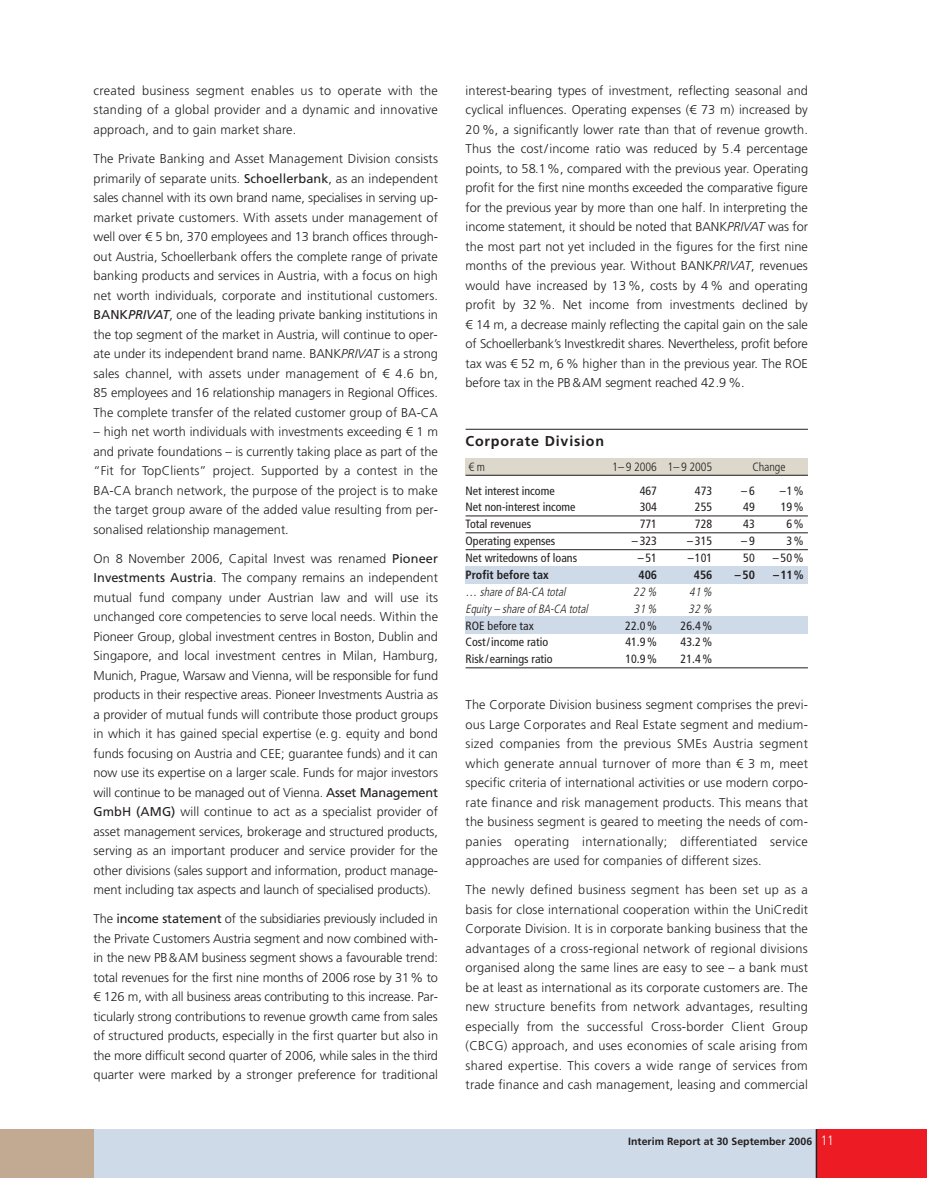
<style>
.page{position:relative;width:927px;height:1178px;background:#fff}
.page>*{position:absolute;margin:0;border:0;box-sizing:border-box;transform-origin:0 0}
.t1{font:700 14.25px "Frutiger";letter-spacing:.055em;color:#231f20}
.t2{font:300 12.75px/19.5px "Frutiger";letter-spacing:.005em;color:#231f20;text-align:justify}
.t3{font:condensed 12px "Frutiger";color:#231f20}
.t4{font:italic 300 condensed 12px "BA";color:#231f20}
.t5{font:700 condensed 12px "Frutiger";color:#231f20}
.t6{font:300 condensed 12px "Frutiger";letter-spacing:-.01em;color:#231f20}
.t7{font:700 10.5px "Frutiger";letter-spacing:.005em;color:#231f20}
.s1{font-weight:400}
.s2{font-weight:400;font-style:italic}
.s3{font-style:italic}
.s4{font-weight:300;font-stretch:condensed;font-size:13.5px;color:#fff}
</style>
<div class="page">
<div style="left:466px;top:458px;width:342px;height:17px;background:#ddd8cc"></div>
<div style="left:466px;top:566px;width:342px;height:17px;background:#cedae8"></div>
<div style="left:466px;top:617px;width:342px;height:17px;background:#cedae8"></div>
<div style="left:94px;top:1129px;width:722px;height:49px;background:#cedae8"></div>
<div style="left:816px;top:1129px;width:111px;height:49px;background:#ed1c24"></div>
<div style="left:0;top:1129px;width:94px;height:49px;background:#c2a991"></div>
<hr style="left:816px;top:1129px;width:1px;height:49px;background:#231f20">
<hr style="left:466px;top:429px;width:342px;height:1px;background:#231f20">
<hr style="left:466px;top:475px;width:342px;height:1px;background:#231f20">
<hr style="left:466px;top:516px;width:342px;height:1px;background:#231f20">
<hr style="left:466px;top:532px;width:342px;height:1px;background:#231f20">
<hr style="left:466px;top:549px;width:342px;height:1px;background:#231f20">
<hr style="left:466px;top:667px;width:342px;height:1px;background:#231f20">
<p class="t2" style="left:94px;top:82px;width:346px">created business segment enables us to operate with the standing of a global provider and a dynamic and innovative approach, and to gain market share.</p>
<p class="t2" style="left:94px;top:150px;width:346px">The Private Banking and Asset Management Division consists primarily of separate units. <span class="s1">Schoellerbank</span>, as an independent sales channel with its own brand name, specialises in serving up&shy;market private customers. With assets under management of well over € 5 bn, 370 employees and 13 branch offices through&shy;out Austria, Schoellerbank offers the complete range of private banking products and services in Austria, with a focus on high net worth individuals, corporate and institutional customers.<br><span class="s1">BANK</span><span class="s2">PRIVAT</span>, one of the leading private banking institutions in the top segment of the market in Austria, will continue to oper&shy;ate under its independent brand name. BANK<span class="s3">PRIVAT</span> is a strong sales channel, with assets under management of € 4.6 bn, 85 employees and 16 relationship managers in Regional Offices.<br>The complete transfer of the related customer group of BA-CA</p>
<p class="t2" style="left:94px;top:423px;width:346px">– high net worth individuals with investments exceeding € 1 m and private foundations – is currently taking place as part of the “Fit for TopClients” project. Supported by a contest in the BA-CA branch network, the purpose of the project is to make the target group aware of the added value resulting from per&shy;sonalised relationship management.</p>
<p class="t2" style="left:94px;top:549px;width:346px">On 8 November 2006, Capital Invest was renamed <span class="s1">Pioneer Investments Austria</span>. The company remains an independent mutual fund company under Austrian law and will use its unchanged core competencies to serve local needs. Within the Pioneer Group, global investment centres in Boston, Dublin and Singapore, and local investment centres in Milan, Hamburg, Munich, Prague, Warsaw and Vienna, will be responsible for fund products in their respective areas. Pioneer Investments Austria as a provider of mutual funds will contribute those product groups in which it has gained special expertise (e.g. equity and bond funds focusing on Austria and CEE; guarantee funds) and it can now use its expertise on a larger scale. Funds for major investors will continue to be managed out of Vienna. <span class="s1">Asset Management GmbH (AMG)</span> will continue to act as a specialist provider of asset management services, brokerage and structured products, serving as an important producer and service provider for the other divisions (sales support and information, product manage&shy;ment including tax aspects and launch of specialised products).</p>
<p class="t2" style="left:94px;top:910px;width:346px">The <span class="s1">income statement</span> of the subsidiaries previously included in the Private Customers Austria segment and now combined with&shy;in the new PB&amp;AM business segment shows a favourable trend: total revenues for the first nine months of 2006 rose by 31% to € 126 m, with all business areas contributing to this increase. Par&shy;ticularly strong contributions to revenue growth came from sales of structured products, especially in the first quarter but also in the more difficult second quarter of 2006, while sales in the third quarter were marked by a stronger preference for traditional</p>
<p class="t2" style="left:466px;top:81px;width:344px">interest-bearing types of investment, reflecting seasonal and cyclical influences. Operating expenses (€ 73 m) increased by 20 %, a significantly lower rate than that of revenue growth.<br>Thus the cost/income ratio was reduced by 5.4 percentage points, to 58.1%, compared with the previous year. Operating profit for the first nine months exceeded the comparative figure for the previous year by more than one half. In interpreting the income statement, it should be noted that BANK<span class="s3">PRIVAT</span> was for the most part not yet included in the figures for the first nine months of the previous year. Without BANK<span class="s3">PRIVAT</span>, revenues would have increased by 13 %, costs by 4 % and operating profit by 32 %. Net income from investments declined by € 14 m, a decrease mainly reflecting the capital gain on the sale of Schoellerbank’s Investkredit shares. Nevertheless, profit before tax was € 52 m, 6 % higher than in the previous year. The ROE before tax in the PB&amp;AM segment reached 42.9 %.</p>
<p class="t1" style="left:466px;top:435px;width:140px">Corporate Division</p>
<p class="t6" style="left:468px;top:462px;width:18px">€ m</p>
<p class="t6" style="left:612px;top:462px;width:102px">1– 9 2006 1– 9 2005</p>
<p class="t6" style="left:752px;top:462px;width:35px">Change</p>
<p class="t3" style="left:466px;top:485px;width:91px">Net interest income</p>
<p class="t3" style="left:640px;top:485px;width:19px">467</p>
<p class="t3" style="left:695px;top:485px;width:19px">473</p>
<p class="t3" style="left:741px;top:485px;width:15px">–6</p>
<p class="t3" style="left:780px;top:485px;width:25px">–1%</p>
<p class="t3" style="left:466px;top:502px;width:111px">Net non-interest income</p>
<p class="t3" style="left:640px;top:502px;width:19px">304</p>
<p class="t3" style="left:695px;top:502px;width:19px">255</p>
<p class="t3" style="left:743px;top:502px;width:13px">49</p>
<p class="t3" style="left:781px;top:502px;width:25px">19%</p>
<p class="t3" style="left:466px;top:519px;width:67px">Total revenues</p>
<p class="t3" style="left:640px;top:519px;width:19px">771</p>
<p class="t3" style="left:695px;top:519px;width:19px">728</p>
<p class="t3" style="left:743px;top:519px;width:13px">43</p>
<p class="t3" style="left:786px;top:519px;width:19px">6%</p>
<p class="t3" style="left:466px;top:536px;width:91px">Operating expenses</p>
<p class="t3" style="left:632px;top:536px;width:27px">– 323</p>
<p class="t3" style="left:687px;top:536px;width:27px">– 315</p>
<p class="t3" style="left:741px;top:536px;width:15px">–9</p>
<p class="t3" style="left:786px;top:536px;width:19px">3%</p>
<p class="t3" style="left:466px;top:553px;width:113px">Net writedowns of loans</p>
<p class="t3" style="left:638px;top:553px;width:21px">–51</p>
<p class="t3" style="left:688px;top:553px;width:26px">–101</p>
<p class="t3" style="left:743px;top:553px;width:13px">50</p>
<p class="t3" style="left:773px;top:553px;width:32px">–50%</p>
<p class="t5" style="left:466px;top:570px;width:85px">Profit before tax</p>
<p class="t5" style="left:639px;top:570px;width:20px">406</p>
<p class="t5" style="left:694px;top:570px;width:20px">456</p>
<p class="t5" style="left:735px;top:570px;width:22px">–50</p>
<p class="t5" style="left:773px;top:570px;width:32px">–11%</p>
<p class="t4" style="left:466px;top:587px;width:101px">… share of BA-CA total</p>
<p class="t4" style="left:633px;top:587px;width:25px">22%</p>
<p class="t4" style="left:689px;top:587px;width:24px">41%</p>
<p class="t4" style="left:466px;top:604px;width:124px">Equity – share of BA-CA total</p>
<p class="t4" style="left:634px;top:604px;width:24px">31%</p>
<p class="t4" style="left:689px;top:604px;width:25px">32%</p>
<p class="t3" style="left:466px;top:620px;width:70px">ROE before tax</p>
<p class="t3" style="left:625px;top:620px;width:33px">22.0 %</p>
<p class="t3" style="left:681px;top:620px;width:33px">26.4 %</p>
<p class="t3" style="left:466px;top:637px;width:84px">Cost/income ratio</p>
<p class="t3" style="left:625px;top:637px;width:33px">41.9 %</p>
<p class="t3" style="left:681px;top:637px;width:33px">43.2 %</p>
<p class="t3" style="left:466px;top:654px;width:88px">Risk/earnings ratio</p>
<p class="t3" style="left:625px;top:654px;width:33px">10.9 %</p>
<p class="t3" style="left:681px;top:654px;width:33px">21.4 %</p>
<p class="t2" style="left:466px;top:696px;width:344px">The Corporate Division business segment comprises the previ&shy;ous Large Corporates and Real Estate segment and medium&shy;sized companies from the previous SMEs Austria segment which generate annual turnover of more than € 3 m, meet specific criteria of international activities or use modern corpo&shy;rate finance and risk management products. This means that the business segment is geared to meeting the needs of com&shy;panies operating internationally; differentiated service approaches are used for companies of different sizes.</p>
<p class="t2" style="left:466px;top:881px;width:344px">The newly defined business segment has been set up as a basis for close international cooperation within the UniCredit Corporate Division. It is in corporate banking business that the advantages of a cross-regional network of regional divisions organised along the same lines are easy to see – a bank must be at least as international as its corporate customers are. The new structure benefits from network advantages, resulting especially from the successful Cross-border Client Group (CBCG) approach, and uses economies of scale arising from shared expertise. This covers a wide range of services from trade finance and cash management, leasing and commercial</p>
<p class="t7" style="left:628px;top:1137px;width:207px">Interim Report at 30 September 2006 <span class="s4">11</span></p>
</div>
